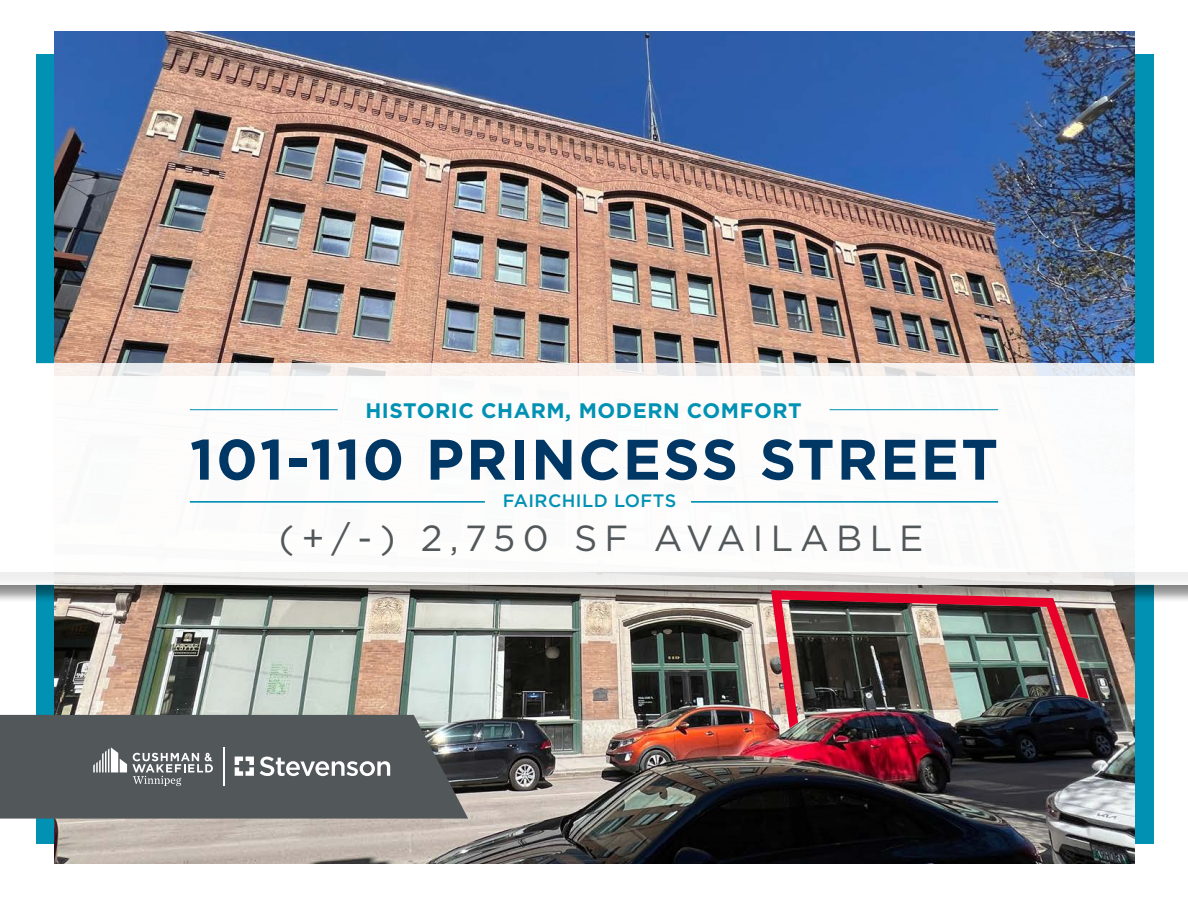
<style>
.page{position:relative;width:1188px;height:918px;background:#fff}
.page>*{position:absolute;margin:0;border:0;box-sizing:border-box;transform-origin:0 0}
.t1{font:700 57px "Gotham";letter-spacing:.04em;color:#003764}
.t2{font:36.3px "Gotham";letter-spacing:.2em;color:#52575a}
.t3{font:700 21px "Gotham";letter-spacing:.025em;color:#0091b3}
.t4{font:500 18px "Gotham";letter-spacing:.025em;color:#0091b3}
</style>
<div class="page">
<div style="left:36px;top:585px;width:1117px;height:259px;background:#0091b3"></div>
<div style="left:36px;top:54px;width:1117px;height:309px;background:#0091b3"></div>
<img style="left:54px;top:31px;width:1080px;height:833px">
<svg style="left:36px;top:363px;width:1118px;height:13px;fill:#f6f0ec"></svg>
<div style="left:0;top:378px;width:1188px;height:226px;background:#000;opacity:.5"></div>
<div style="left:0;top:376px;width:1188px;height:209px;background:#fff"></div>
<hr style="left:830px;top:409px;width:168px;height:1px;background:#0091b3">
<hr style="left:190px;top:409px;width:148px;height:1px;background:#0091b3">
<hr style="left:190px;top:501px;width:295px;height:2px;background:#0091b3">
<hr style="left:691px;top:501px;width:307px;height:2px;background:#0091b3">
<img style="left:771px;top:590px;width:318px;height:138px">
<svg style="left:0;top:715px;width:468px;height:104px;background:#555a5d"></svg>
<svg style="left:93px;top:748px;width:120px;height:38px;background:#7a7e81"></svg>
<svg style="left:260px;top:757px;width:130px;height:19px;background:#949799"></svg>
<svg style="left:235px;top:757px;width:19px;height:19px"></svg>
<hr style="left:223px;top:748px;width:1px;height:38px;background:#fff">
<p class="t3" style="left:366px;top:396px;width:438px">HISTORIC CHARM, MODERN COMFORT</p>
<h1 class="t1" style="left:190px;top:422px;width:810px">101-110 PRINCESS STREET</h1>
<p class="t4" style="left:503px;top:489px;width:175px">FAIRCHILD LOFTS</p>
<h2 class="t2" style="left:279px;top:515px;width:646px">(+/-) 2,750 SF AVAILABLE</h2>
</div>
